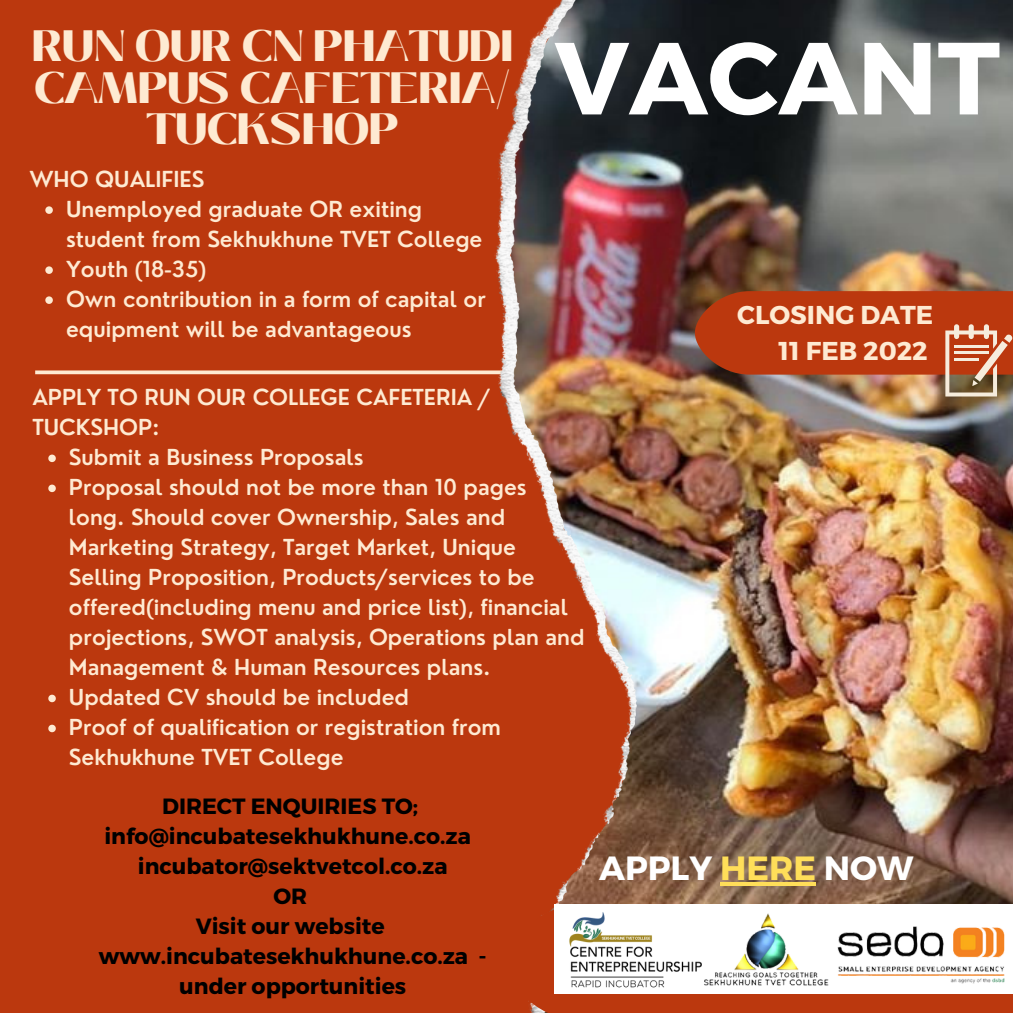
<style>
.page{position:relative;width:1013px;height:1013px;background:#fff}
.page>*{position:absolute;margin:0;border:0;box-sizing:border-box;transform-origin:0 0}
.t1{font:700 102.12px "Montserrat";color:#fff}
.t2{font:900 43.75px/41.2px "Black Mango";color:#feead2;text-align:center}
.t3{font:700 33.5px "Montserrat";color:#fff}
.t4{font:700 25.75px "Montserrat";color:#feead2}
.t5{font:700 22px/30px "Montserrat";color:#000;text-align:center}
.t6{font:600 21.5px/30px "Nourd";color:#feead2}
.s1{color:#ffde59}
</style>
<div class="page">
<div style="left:0;top:0;width:1012px;height:1012px;background:#bb380e"></div>
<svg style="left:35px;top:370px;width:456px;height:4px;background:#f5d4ba"></svg>
<svg style="left:48px;top:454px;width:8px;height:8px"></svg>
<svg style="left:48px;top:484px;width:8px;height:8px"></svg>
<svg style="left:48px;top:694px;width:8px;height:8px"></svg>
<svg style="left:48px;top:724px;width:8px;height:8px"></svg>
<img style="left:491px;top:0;width:521px;height:904px">
<img style="left:695px;top:291px;width:317px;height:105px">
<hr style="left:720px;top:882px;width:96px;height:3px;background:#ffde59">
<svg style="left:528px;top:907px;width:484px;height:105px"></svg>
<div style="left:554px;top:904px;width:458px;height:89px;background:#fff"></div>
<img style="left:569px;top:912px;width:129px;height:76px">
<img style="left:837px;top:926px;width:168px;height:58px">
<img style="left:698px;top:913px;width:131px;height:73px">
<svg style="left:45px;top:206px;width:8px;height:8px"></svg>
<svg style="left:45px;top:266px;width:8px;height:8px"></svg>
<svg style="left:45px;top:296px;width:8px;height:8px"></svg>
<p class="t2" style="left:32px;top:26px;width:482px">RUN OUR CN PHATUDI<br>CAMPUS CAFETERIA/<br>TUCKSHOP</p>
<p class="t6" style="left:29px;top:164px;width:176px">WHO QUALIFIES</p>
<p class="t6" style="left:66px;top:194px;width:418px">Unemployed graduate OR exiting student from Sekhukhune TVET College</p>
<p class="t6" style="left:66px;top:254px;width:142px">Youth (18-35)</p>
<p class="t6" style="left:66px;top:284px;width:421px">Own contribution in a form of capital or equipment will be advantageous</p>
<p class="t6" style="left:32px;top:382px;width:460px">APPLY TO RUN OUR COLLEGE CAFETERIA /<br>TUCKSHOP:</p>
<p class="t1" style="left:554px;top:12px;width:447px">VACANT</p>
<p class="t4" style="left:737px;top:298px;width:197px">CLOSING DATE</p>
<p class="t4" style="left:778px;top:334px;width:151px">11 FEB 2022</p>
<p class="t6" style="left:69px;top:442px;width:296px">Submit a Business Proposals</p>
<p class="t6" style="left:69px;top:472px;width:517px">Proposal should not be more than 10 pages long. Should cover Ownership, Sales and Marketing Strategy, Target Market, Unique Selling Proposition, Products/services to be offered(including menu and price list), financial projections, SWOT analysis, Operations plan and Management &amp; Human Resources plans.</p>
<p class="t6" style="left:69px;top:682px;width:341px">Updated CV should be included</p>
<p class="t6" style="left:69px;top:712px;width:433px">Proof of qualification or registration from<br>Sekhukhune TVET College</p>
<p class="t5" style="left:162px;top:790px;width:257px">DIRECT ENQUIRIES TO;</p>
<p class="t5" style="left:104px;top:820px;width:368px">info@incubatesekhukhune.co.za incubator@sektvetcol.co.za</p>
<p class="t5" style="left:273px;top:880px;width:35px">OR</p>
<p class="t5" style="left:196px;top:910px;width:190px">Visit our website</p>
<p class="t5" style="left:99px;top:940px;width:389px">www.incubatesekhukhune.co.za -</p>
<p class="t5" style="left:179px;top:970px;width:228px">under opportunities</p>
<p class="t3" style="left:599px;top:846px;width:316px">APPLY <span class="s1">HERE</span> NOW</p>
</div>
